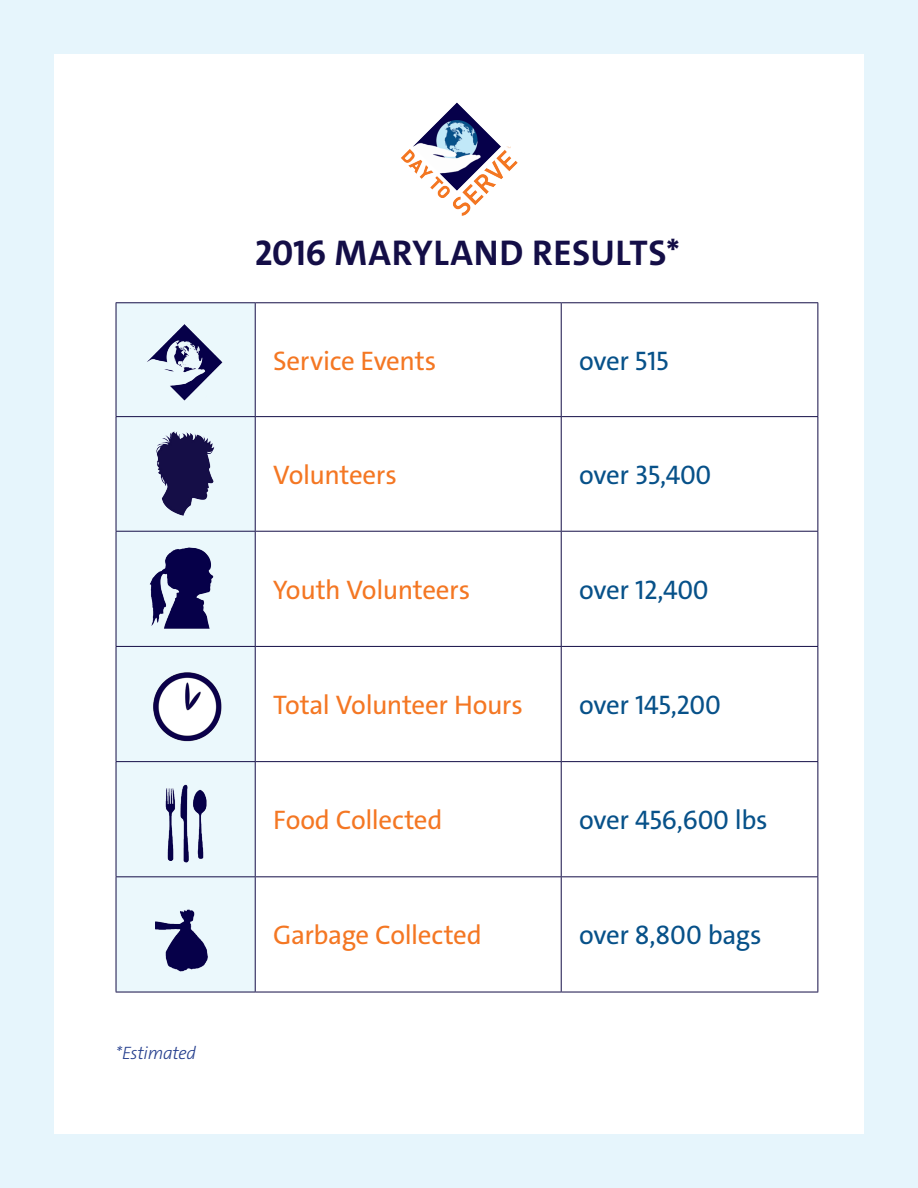
<style>
.page{position:relative;width:918px;height:1188px;background:#e6f5fc}
.page>*{position:absolute;margin:0;border:0;box-sizing:border-box;transform-origin:0 0}
.t1{font:700 36px "The Sans C4 s";letter-spacing:.015em;color:#140e47}
.Item{font:27px "The Sans C4 s";letter-spacing:-.015em;color:#f47723}
.Number{font:27px "The Sans C4 s";letter-spacing:-.015em;color:#075189}
.t2{font:italic 300 18px "The Sans C4 s";letter-spacing:-.02em;color:#253f8e}
</style>
<div class="page">
<div style="left:54px;top:54px;width:810px;height:1080px;background:#fff"></div>
<img style="left:401px;top:102px;width:117px;height:114px">
<div style="left:117px;top:303px;width:138px;height:689px;background:#ebf8fc"></div>
<hr style="left:116px;top:302px;width:139px;height:1px;background:#140e47">
<hr style="left:116px;top:303px;width:1px;height:113px;background:#140e47">
<hr style="left:255px;top:302px;width:306px;height:1px;background:#140e47">
<hr style="left:255px;top:303px;width:1px;height:113px;background:#140e47">
<hr style="left:561px;top:302px;width:257px;height:1px;background:#140e47">
<hr style="left:561px;top:303px;width:1px;height:113px;background:#140e47">
<hr style="left:818px;top:303px;width:1px;height:113px;background:#140e47">
<hr style="left:116px;top:416px;width:139px;height:1px;background:#140e47">
<hr style="left:116px;top:417px;width:1px;height:114px;background:#140e47">
<hr style="left:255px;top:416px;width:306px;height:1px;background:#140e47">
<hr style="left:255px;top:417px;width:1px;height:114px;background:#140e47">
<hr style="left:561px;top:416px;width:257px;height:1px;background:#140e47">
<hr style="left:561px;top:417px;width:1px;height:114px;background:#140e47">
<hr style="left:818px;top:417px;width:1px;height:114px;background:#140e47">
<hr style="left:116px;top:531px;width:139px;height:1px;background:#140e47">
<hr style="left:116px;top:532px;width:1px;height:114px;background:#140e47">
<hr style="left:255px;top:531px;width:306px;height:1px;background:#140e47">
<hr style="left:255px;top:532px;width:1px;height:114px;background:#140e47">
<hr style="left:561px;top:531px;width:257px;height:1px;background:#140e47">
<hr style="left:561px;top:532px;width:1px;height:114px;background:#140e47">
<hr style="left:818px;top:532px;width:1px;height:114px;background:#140e47">
<hr style="left:116px;top:646px;width:139px;height:1px;background:#140e47">
<hr style="left:116px;top:647px;width:1px;height:114px;background:#140e47">
<hr style="left:255px;top:646px;width:306px;height:1px;background:#140e47">
<hr style="left:255px;top:647px;width:1px;height:114px;background:#140e47">
<hr style="left:561px;top:646px;width:257px;height:1px;background:#140e47">
<hr style="left:561px;top:647px;width:1px;height:114px;background:#140e47">
<hr style="left:818px;top:647px;width:1px;height:114px;background:#140e47">
<hr style="left:116px;top:761px;width:139px;height:1px;background:#140e47">
<hr style="left:116px;top:762px;width:1px;height:114px;background:#140e47">
<hr style="left:255px;top:761px;width:306px;height:1px;background:#140e47">
<hr style="left:255px;top:762px;width:1px;height:114px;background:#140e47">
<hr style="left:561px;top:761px;width:257px;height:1px;background:#140e47">
<hr style="left:561px;top:762px;width:1px;height:114px;background:#140e47">
<hr style="left:818px;top:762px;width:1px;height:114px;background:#140e47">
<hr style="left:116px;top:876px;width:139px;height:1px;background:#140e47">
<hr style="left:116px;top:877px;width:1px;height:115px;background:#140e47">
<hr style="left:255px;top:876px;width:306px;height:1px;background:#140e47">
<hr style="left:255px;top:877px;width:1px;height:115px;background:#140e47">
<hr style="left:561px;top:876px;width:257px;height:1px;background:#140e47">
<hr style="left:561px;top:877px;width:1px;height:115px;background:#140e47">
<hr style="left:818px;top:877px;width:1px;height:115px;background:#140e47">
<hr style="left:116px;top:992px;width:139px;height:1px;background:#140e47">
<hr style="left:255px;top:992px;width:306px;height:1px;background:#140e47">
<hr style="left:561px;top:992px;width:257px;height:1px;background:#140e47">
<img style="left:155px;top:889px;width:57px;height:90px">
<img style="left:155px;top:773px;width:57px;height:90px">
<img style="left:149px;top:657px;width:77px;height:89px">
<img style="left:132px;top:542px;width:103px;height:90px">
<img style="left:141px;top:427px;width:85px;height:90px">
<img style="left:144px;top:317px;width:79px;height:90px">
<p class="t2" style="left:116px;top:1042px;width:82px">*Estimated</p>
<p class="t1" style="left:255px;top:230px;width:427px">2016 MARYLAND RESULTS*</p>
<p class="Item" style="left:273px;top:343px;width:164px">Service Events</p>
<p class="Number" style="left:579px;top:343px;width:91px">over 515</p>
<p class="Item" style="left:273px;top:457px;width:125px">Volunteers</p>
<p class="Number" style="left:579px;top:457px;width:134px">over 35,400</p>
<p class="Item" style="left:273px;top:572px;width:199px">Youth Volunteers</p>
<p class="Number" style="left:579px;top:572px;width:131px">over 12,400</p>
<p class="Item" style="left:273px;top:688px;width:251px">Total Volunteer Hours</p>
<p class="Number" style="left:579px;top:688px;width:143px">over 145,200</p>
<p class="Item" style="left:273px;top:803px;width:171px">Food Collected</p>
<p class="Number" style="left:579px;top:803px;width:190px">over 456,600 lbs</p>
<p class="Item" style="left:273px;top:918px;width:210px">Garbage Collected</p>
<p class="Number" style="left:579px;top:918px;width:184px">over 8,800 bags</p>
</div>
